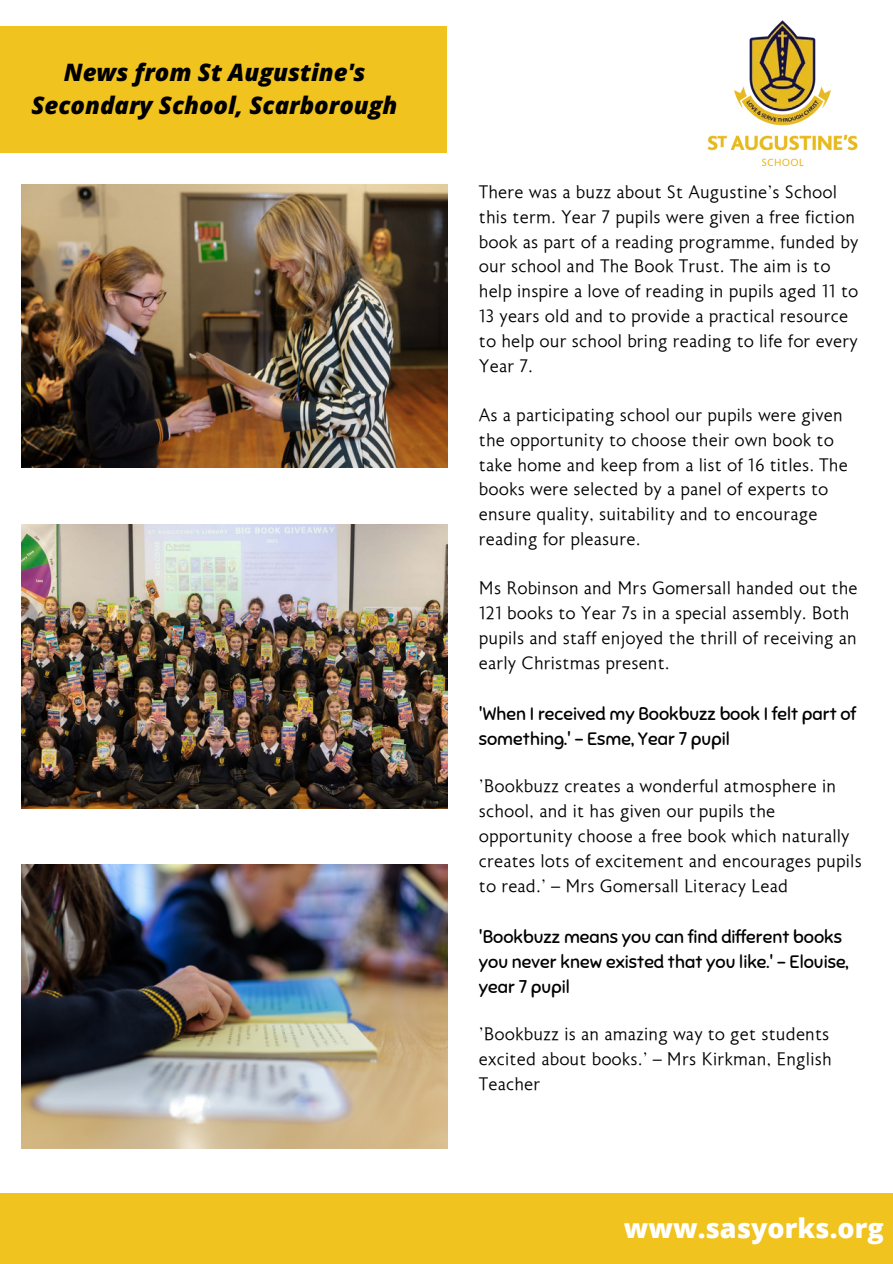
<style>
.page{position:relative;width:893px;height:1264px;background:#fff}
.page>*{position:absolute;margin:0;border:0;box-sizing:border-box;transform-origin:0 0}
.t1{font:800 27px "Open Sans";color:#fff}
.t2{font:italic 800 24px/32.7px "Open Sans";color:#000;text-align:center}
.t3{font:300 18px/24.8px "Astoria";color:#000}
.t4{font:18px/24.8px "Sniglet";color:#000}
</style>
<div class="page">
<img style="left:707px;top:20px;width:151px;height:147px">
<div style="left:0;top:1193px;width:892px;height:70px;background:#f1c31e"></div>
<div style="left:0;top:27px;width:446px;height:126px;background:#f1c31e"></div>
<img style="left:22px;top:184px;width:425px;height:284px">
<img style="left:22px;top:524px;width:425px;height:284px">
<img style="left:22px;top:865px;width:425px;height:283px">
<p class="t2" style="left:31px;top:56px;width:367px">News from St Augustine's<br>Secondary School, Scarborough</p>
<p class="t3" style="left:479px;top:182px;width:381px">There was a buzz about St Augustine’s School this term. Year 7 pupils were given a free fiction book as part of a reading programme, funded by our school and The Book Trust. The aim is to help inspire a love of reading in pupils aged 11 to 13 years old and to provide a practical resource to help our school bring reading to life for every Year 7.</p>
<p class="t3" style="left:479px;top:404px;width:370px">As a participating school our pupils were given the opportunity to choose their own book to take home and keep from a list of 16 titles. The books were selected by a panel of experts to ensure quality, suitability and to encourage reading for pleasure.</p>
<p class="t3" style="left:479px;top:578px;width:380px">Ms Robinson and Mrs Gomersall handed out the 121 books to Year 7s in a special assembly. Both pupils and staff enjoyed the thrill of receiving an early Christmas present.</p>
<p class="t4" style="left:479px;top:702px;width:378px">'When I received my Bookbuzz book I felt part of something.' – Esme, Year 7 pupil</p>
<p class="t3" style="left:479px;top:776px;width:384px">'Bookbuzz creates a wonderful atmosphere in school, and it has given our pupils the opportunity choose a free book which naturally creates lots of excitement and encourages pupils to read.' – Mrs Gomersall Literacy Lead</p>
<p class="t4" style="left:479px;top:924px;width:371px">'Bookbuzz means you can find different books you never knew existed that you like.' – Elouise, year 7 pupil</p>
<p class="t3" style="left:479px;top:1023px;width:354px">'Bookbuzz is an amazing way to get students excited about books.' – Mrs Kirkman, English<br>Teacher</p>
<p class="t1" style="left:624px;top:1209px;width:261px">www.sasyorks.org</p>
</div>
